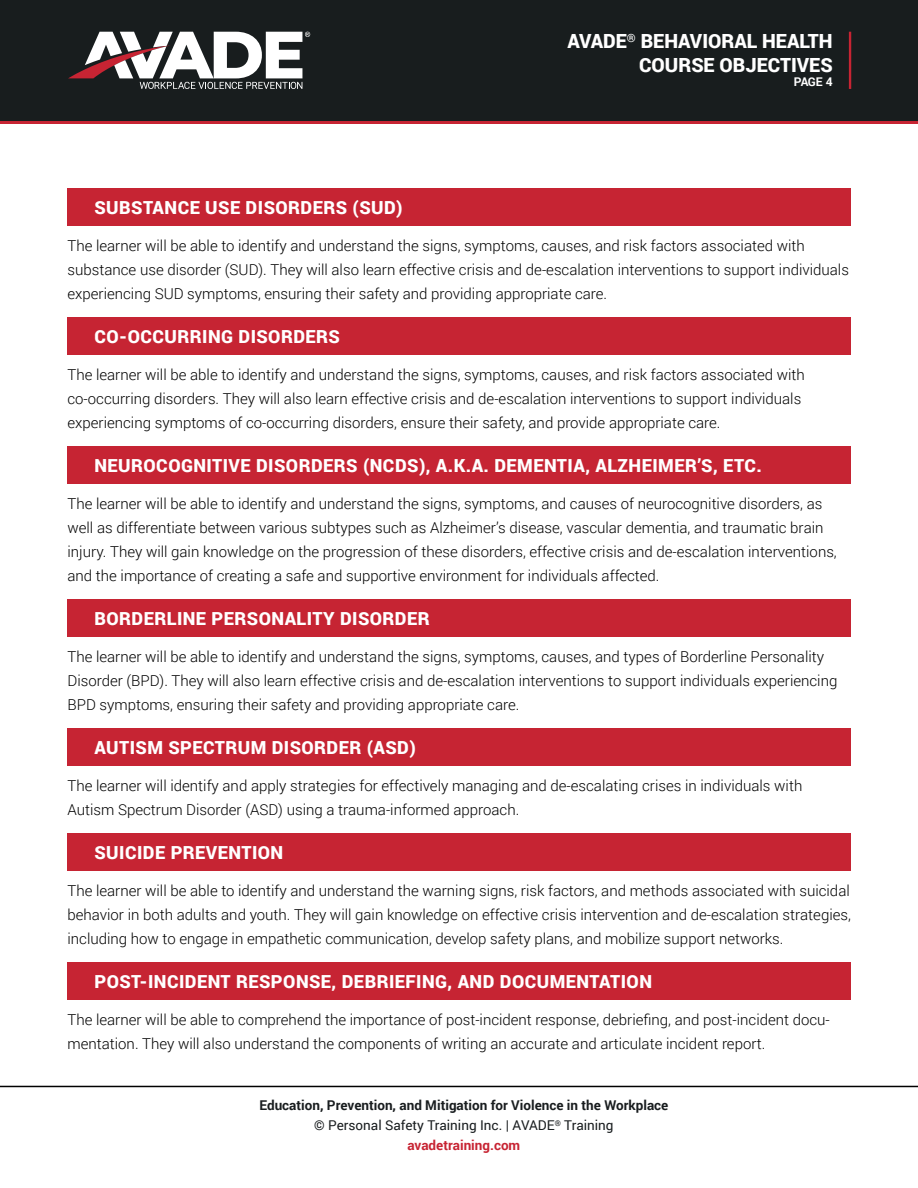
<style>
.page{position:relative;width:918px;height:1188px;background:#fff}
.page>*{position:absolute;margin:0;border:0;box-sizing:border-box;transform-origin:0 0}
.t1{font:900 19.5px/23.4px "Roboto";color:#fff;text-align:right}
.t2{font:900 18px "Roboto";letter-spacing:.025em;color:#fff}
.t3{font:300 15px/24px "Roboto";color:#000}
.t4{font:700 13.5px/19.6px "Roboto";color:#191d1f;text-align:center}
.t5{font:700 12px "Roboto";color:#fff}
.s1{font-weight:400}
.s2{color:#c72433}
</style>
<div class="page">
<div style="left:0;top:10px;width:918px;height:114px;background:#c72433"></div>
<div style="left:0;top:0;width:918px;height:121px;background:#181d1e"></div>
<svg style="left:68px;top:32px;width:242px;height:57px"></svg>
<hr style="left:849px;top:32px;width:2px;height:57px;background:#c72433">
<hr style="left:0;top:1086px;width:918px;height:1px;background:#000">
<div style="left:68px;top:188px;width:783px;height:37px;background:#c62433"></div>
<div style="left:68px;top:317px;width:783px;height:37px;background:#c62433"></div>
<div style="left:68px;top:446px;width:783px;height:37px;background:#c62433"></div>
<div style="left:68px;top:599px;width:783px;height:37px;background:#c62433"></div>
<div style="left:68px;top:728px;width:783px;height:37px;background:#c62433"></div>
<div style="left:68px;top:833px;width:783px;height:37px;background:#c62433"></div>
<div style="left:68px;top:962px;width:783px;height:37px;background:#c62433"></div>
<h1 class="t1" style="left:567px;top:29px;width:267px">AVADE<sup>®</sup> BEHAVIORAL HEALTH<br>COURSE OBJECTIVES</h1>
<p class="t5" style="left:794px;top:73px;width:40px">PAGE 4</p>
<p class="t2" style="left:94px;top:195px;width:310px">SUBSTANCE USE DISORDERS (SUD)</p>
<p class="t3" style="left:68px;top:234px;width:783px">The learner will be able to identify and understand the signs, symptoms, causes, and risk factors associated with substance use disorder (SUD). They will also learn effective crisis and de-escalation interventions to support individuals experiencing SUD symptoms, ensuring their safety and providing appropriate care.</p>
<p class="t2" style="left:94px;top:324px;width:247px">CO-OCCURRING DISORDERS</p>
<p class="t3" style="left:68px;top:363px;width:739px">The learner will be able to identify and understand the signs, symptoms, causes, and risk factors associated with co-occurring disorders. They will also learn effective crisis and de-escalation interventions to support individuals experiencing symptoms of co-occurring disorders, ensure their safety, and provide appropriate care.</p>
<p class="t2" style="left:94px;top:453px;width:669px">NEUROCOGNITIVE DISORDERS (NCDS), A.K.A. DEMENTIA, ALZHEIMER’S, ETC.</p>
<p class="t3" style="left:68px;top:492px;width:771px">The learner will be able to identify and understand the signs, symptoms, and causes of neurocognitive disorders, as well as differentiate between various subtypes such as Alzheimer’s disease, vascular dementia, and traumatic brain injury. They will gain knowledge on the progression of these disorders, effective crisis and de-escalation interventions, and the importance of creating a safe and supportive environment for individuals affected.</p>
<p class="t2" style="left:94px;top:606px;width:337px">BORDERLINE PERSONALITY DISORDER</p>
<p class="t3" style="left:68px;top:645px;width:771px">The learner will be able to identify and understand the signs, symptoms, causes, and types of Borderline Personality<br>Disorder (BPD). They will also learn effective crisis and de-escalation interventions to support individuals experiencing<br>BPD symptoms, ensuring their safety and providing appropriate care.</p>
<p class="t2" style="left:94px;top:735px;width:323px">AUTISM SPECTRUM DISORDER (ASD)</p>
<p class="t3" style="left:68px;top:774px;width:736px">The learner will identify and apply strategies for effectively managing and de-escalating crises in individuals with<br>Autism Spectrum Disorder (ASD) using a trauma-informed approach.</p>
<p class="t2" style="left:94px;top:840px;width:190px">SUICIDE PREVENTION</p>
<p class="t3" style="left:68px;top:879px;width:785px;text-align:justify">The learner will be able to identify and understand the warning signs, risk factors, and methods associated with suicidal behavior in both adults and youth. They will gain knowledge on effective crisis intervention and de-escalation strategies, including how to engage in empathetic communication, develop safety plans, and mobilize support networks.</p>
<p class="t2" style="left:94px;top:969px;width:559px">POST-INCIDENT RESPONSE, DEBRIEFING, AND DOCUMENTATION</p>
<p class="t3" style="left:68px;top:1008px;width:764px">The learner will be able to comprehend the importance of post-incident response, debriefing, and post-incident docu&shy;mentation. They will also understand the components of writing an accurate and articulate incident report.</p>
<p class="t4" style="left:259px;top:1095px;width:410px">Education, Prevention, and Mitigation for Violence in the Workplace <span class="s1">© Personal Safety Training Inc. | AVADE</span><sup>®</sup> <span class="s1">Training </span><span class="s2">avadetraining.com</span></p>
</div>
